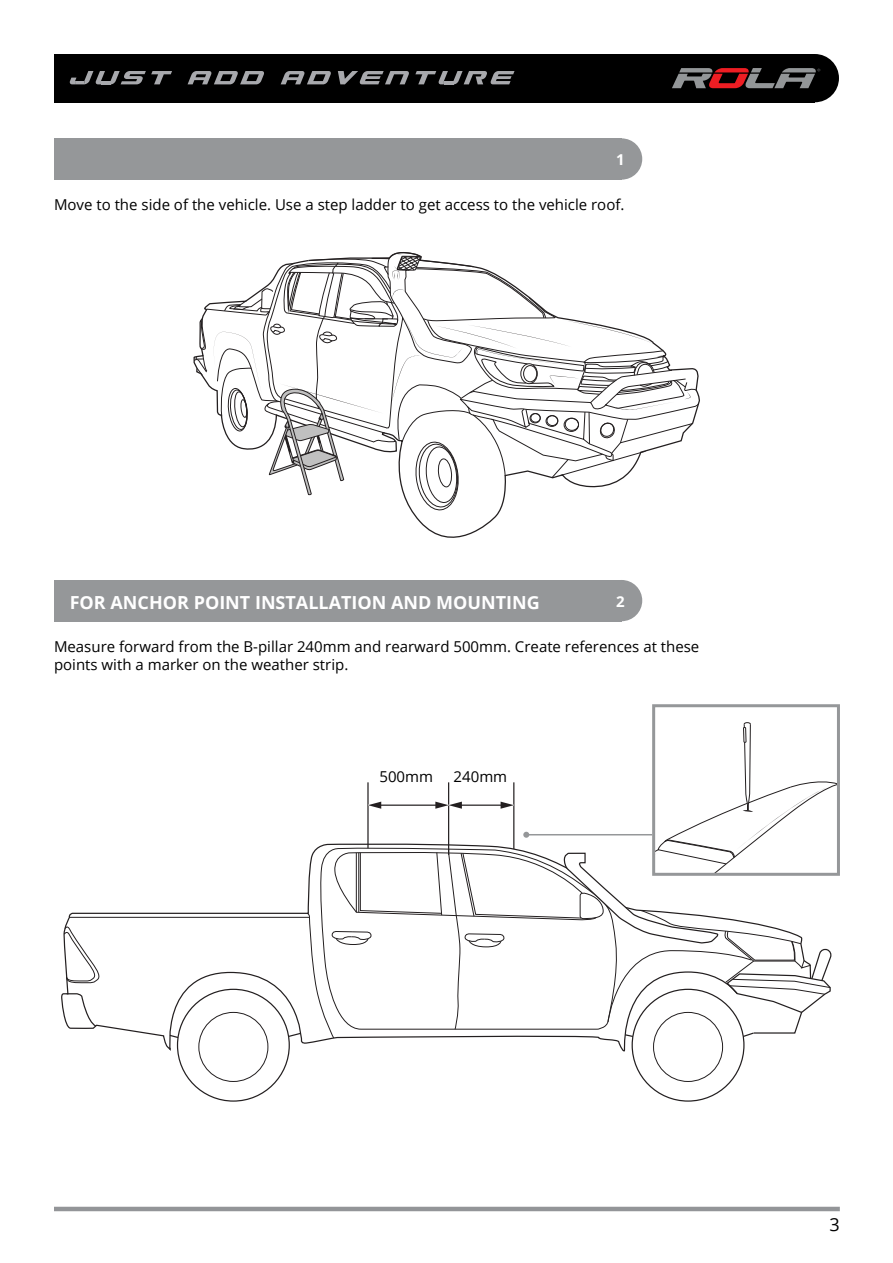
<style>
.page{position:relative;width:893px;height:1263px;background:#fff}
.page>*{position:absolute;margin:0;border:0;box-sizing:border-box;transform-origin:0 0}
.t1{font:700 18px "Open Sans";color:#fff}
.t2{font:18px "Open Sans";color:#000}
.t3{font:15px/18px "Open Sans";color:#000}
.t4{font:700 15px "Open Sans";color:#fff}
</style>
<div class="page">
<div style="left:54px;top:54px;width:761px;height:48px;background:#000"></div>
<div style="left:791px;top:54px;width:48px;height:48px;background:#000;border-radius:50%"></div>
<hr style="left:54px;top:1207px;width:786px;height:4px;background:#939598">
<svg style="left:415px;top:71px;width:99px;height:13px"></svg>
<svg style="left:338px;top:71px;width:71px;height:13px"></svg>
<svg style="left:281px;top:71px;width:50px;height:13px"></svg>
<svg style="left:188px;top:71px;width:76px;height:13px"></svg>
<svg style="left:70px;top:71px;width:102px;height:13px"></svg>
<svg style="left:672px;top:68px;width:148px;height:20px"></svg>
<div style="left:54px;top:138px;width:568px;height:42px;background:#959799"></div>
<div style="left:601px;top:138px;width:41px;height:42px;background:#959799;border-radius:50%"></div>
<div style="left:54px;top:580px;width:568px;height:41px;background:#959799"></div>
<div style="left:601px;top:580px;width:41px;height:41px;background:#959799;border-radius:50%"></div>
<svg style="left:61px;top:912px;width:684px;height:143px"></svg>
<svg style="left:168px;top:1034px;width:12px;height:5px"></svg>
<hr style="left:69px;top:917px;width:240px;height:1px;background:#231f20">
<svg style="left:64px;top:924px;width:37px;height:59px"></svg>
<svg style="left:66px;top:992px;width:31px;height:36px"></svg>
<div style="left:652px;top:704px;width:188px;height:172px;border:3px solid #959799"></div>
<svg style="left:194px;top:252px;width:505px;height:260px"></svg>
<svg style="left:287px;top:722px;width:551px;height:317px"></svg>
<p class="t4" style="left:616px;top:149px;width:10px">1</p>
<p class="t3" style="left:54px;top:195px;width:572px">Move to the side of the vehicle. Use a step ladder to get access to the vehicle roof.</p>
<p class="t4" style="left:616px;top:591px;width:10px">2</p>
<p class="t3" style="left:54px;top:637px;width:647px">Measure forward from the B-pillar 240mm and rearward 500mm. Create references at these points with a marker on the weather strip.</p>
<p class="t1" style="left:70px;top:590px;width:472px">FOR ANCHOR POINT INSTALLATION AND MOUNTING</p>
<p class="t3" style="left:379px;top:767px;width:55px">500mm</p>
<p class="t3" style="left:454px;top:767px;width:55px">240mm</p>
<p class="t2" style="left:829px;top:1212px;width:12px">3</p>
</div>
